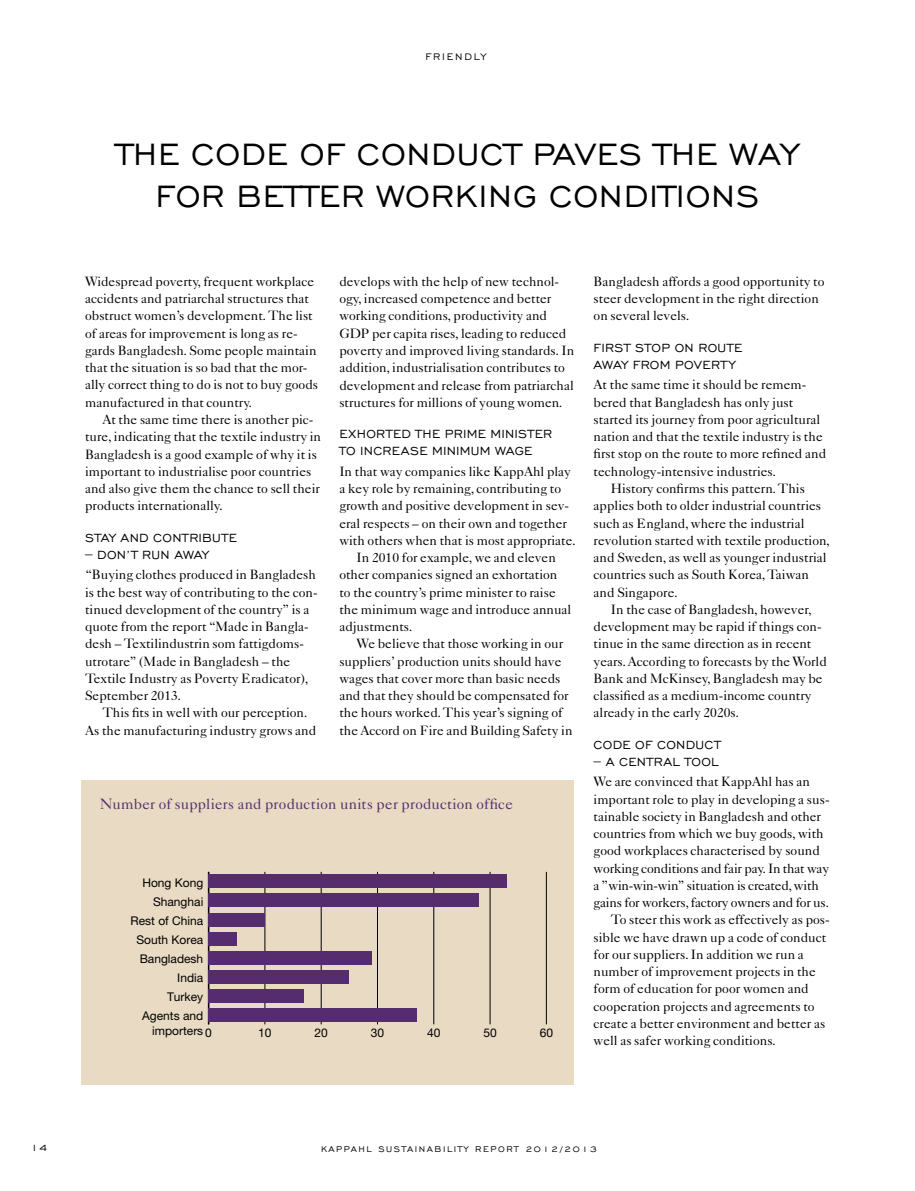
<style>
.page{position:relative;width:915px;height:1191px;background:#fff}
.page>*{position:absolute;margin:0;border:0;box-sizing:border-box;transform-origin:0 0}
.t1{font:39px/42px "Engravers Gothic TL";letter-spacing:.02em;color:#000;text-align:center}
.t2{font:15px/17.2px "Engravers Gothic TL";letter-spacing:.015em;color:#000}
.t3{font:15px "Caslon 540 LT Std";letter-spacing:.015em;color:#552c6d}
.t4{font:13.5px/17.2px "Caslon 540 LT Std";color:#000}
.t5{font:12px/14.4px "Helvetica Neue LT Pro";color:#000;text-align:right}
.t6{font:12px "Engravers Gothic TL";letter-spacing:.15em;color:#000}
.t7{font:10.5px "Engravers Gothic TL";letter-spacing:.15em;color:#000}
</style>
<div class="page">
<div style="left:82px;top:780px;width:491px;height:304px;background:#e8dac3"></div>
<hr style="left:264px;top:872px;width:1px;height:152px;background:#000">
<hr style="left:321px;top:872px;width:1px;height:152px;background:#000">
<hr style="left:377px;top:872px;width:1px;height:152px;background:#000">
<hr style="left:433px;top:872px;width:1px;height:152px;background:#000">
<hr style="left:489px;top:872px;width:1px;height:152px;background:#000">
<hr style="left:546px;top:872px;width:1px;height:152px;background:#000">
<hr style="left:208px;top:872px;width:1px;height:152px;background:#000">
<div style="left:208px;top:874px;width:299px;height:14px;background:#552c6d"></div>
<div style="left:208px;top:893px;width:270px;height:14px;background:#552c6d"></div>
<div style="left:208px;top:912px;width:57px;height:14px;background:#552c6d"></div>
<div style="left:208px;top:931px;width:29px;height:14px;background:#552c6d"></div>
<div style="left:208px;top:950px;width:164px;height:14px;background:#552c6d"></div>
<div style="left:208px;top:969px;width:141px;height:14px;background:#552c6d"></div>
<div style="left:208px;top:989px;width:96px;height:13px;background:#552c6d"></div>
<div style="left:208px;top:1008px;width:209px;height:13px;background:#552c6d"></div>
<p class="t6" style="left:425px;top:50px;width:62px">FR IENDLY</p>
<h1 class="t1" style="left:116px;top:133px;width:684px">THE CODE OF CONDUCT PAVES THE WAY<br>FOR BETTER WORKING CONDITIONS</h1>
<p class="t4" style="left:85px;top:272px;width:234px">Widespread poverty, frequent workplace accidents and patriarchal structures that obstruct women’s development. The list of areas for improvement is long as re&shy;gards Bangladesh. Some people maintain that the situation is so bad that the mor&shy;ally correct thing to do is not to buy goods manufactured in that country.</p>
<p class="t4" style="left:85px;top:410px;width:237px;text-indent:17px">At the same time there is another pic&shy;ture, indicating that the textile industry in Bangladesh is a good example of why it is important to industrialise poor countries and also give them the chance to sell their products internationally.</p>
<p class="t2" style="left:85px;top:529px;width:152px">STAY AND CONTRIBUTE</p>
<p class="t2" style="left:85px;top:546px;width:125px">– DON’T RUN AWAY</p>
<p class="t4" style="left:85px;top:566px;width:234px">“Buying clothes produced in Bangladesh is the best way of contributing to the con&shy;tinued development of the country” is a quote from the report “Made in Bangla&shy;desh – Textilindustrin som fattigdoms&shy;utrotare” (Made in Bangladesh – the Textile Industry as Poverty Eradicator), September 2013.</p>
<p class="t4" style="left:85px;top:704px;width:233px;text-indent:17px">This fits in well with our perception.<br>As the manufacturing industry grows and</p>
<p class="t4" style="left:339px;top:273px;width:236px">develops with the help of new technol&shy;ogy, increased competence and better working conditions, productivity and GDP per capita rises, leading to reduced poverty and improved living standards. In addition, industrialisation contributes to development and release from patriarchal structures for millions of young women.</p>
<p class="t2" style="left:339px;top:425px;width:28px">EXHOR</p>
<p class="t2" style="left:339px;top:425px;width:205px;text-indent:47px">TED THE PRIME MINISTER<br>TO INCREA</p>
<p class="t2" style="left:410px;top:442px;width:122px">SE MINIMUM WAGE</p>
<p class="t4" style="left:339px;top:462px;width:233px">In that way companies like KappAhl play</p>
<p class="t4" style="left:339px;top:479px;width:223px">a key role by remaining, contributing to</p>
<p class="t4" style="left:339px;top:497px;width:231px">growth and positive development in sev-</p>
<p class="t4" style="left:339px;top:514px;width:229px">eral respects – on their own and together</p>
<p class="t4" style="left:339px;top:531px;width:238px">with others when that is most appropriate.</p>
<p class="t4" style="left:356px;top:548px;width:201px">In 2010 for example, we and eleven</p>
<p class="t4" style="left:339px;top:566px;width:219px">other companies signed an exhortation</p>
<p class="t4" style="left:339px;top:583px;width:218px">to the country’s prime minister to raise</p>
<p class="t4" style="left:339px;top:600px;width:233px">the minimum wage and introduce annual</p>
<p class="t4" style="left:339px;top:617px;width:75px">adjustments.</p>
<p class="t4" style="left:356px;top:635px;width:208px">We believe that those working in our</p>
<p class="t4" style="left:339px;top:652px;width:223px">suppliers’ production units should have</p>
<p class="t4" style="left:339px;top:669px;width:222px">wages that cover more than basic needs</p>
<p class="t4" style="left:339px;top:687px;width:231px">and that they should be compensated for</p>
<p class="t4" style="left:339px;top:704px;width:225px">the hours worked. This year’s signing of</p>
<p class="t4" style="left:339px;top:721px;width:234px">the Accord on Fire and Building Safety in</p>
<p class="t3" style="left:100px;top:795px;width:414px">Number of suppliers and production units per production office</p>
<p class="t5" style="left:142px;top:875px;width:62px">Hong Kong</p>
<p class="t5" style="left:153px;top:894px;width:52px">Shanghai</p>
<p class="t5" style="left:130px;top:913px;width:74px">Rest of China</p>
<p class="t5" style="left:136px;top:932px;width:68px">South Korea</p>
<p class="t5" style="left:140px;top:951px;width:65px">Bangladesh</p>
<p class="t5" style="left:177px;top:970px;width:28px">India</p>
<p class="t5" style="left:167px;top:989px;width:38px">Turkey</p>
<p class="t5" style="left:142px;top:1008px;width:63px">Agents and importers</p>
<p class="t5" style="left:205px;top:1025px;width:8px">0</p>
<p class="t5" style="left:258px;top:1025px;width:15px">10</p>
<p class="t5" style="left:314px;top:1025px;width:15px">20</p>
<p class="t5" style="left:370px;top:1025px;width:15px">30</p>
<p class="t5" style="left:427px;top:1025px;width:15px">40</p>
<p class="t5" style="left:483px;top:1025px;width:15px">50</p>
<p class="t5" style="left:539px;top:1025px;width:15px">60</p>
<p class="t4" style="left:593px;top:273px;width:232px">Bangladesh affords a good opportunity to steer development in the right direction on several levels.</p>
<p class="t2" style="left:593px;top:339px;width:149px">FIRST STOP ON RO UTE<br>AWAY FRO M POVERTY</p>
<p class="t4" style="left:593px;top:376px;width:214px">At the same time it should be remem-</p>
<p class="t4" style="left:593px;top:393px;width:201px">bered that Bangladesh has only just</p>
<p class="t4" style="left:593px;top:410px;width:228px">started its journey from poor agricultural</p>
<p class="t4" style="left:593px;top:428px;width:230px">nation and that the textile industry is the</p>
<p class="t4" style="left:593px;top:445px;width:234px">first stop on the route to more refined and</p>
<p class="t4" style="left:593px;top:462px;width:184px">technology-intensive industries.</p>
<p class="t4" style="left:610px;top:479px;width:195px">History confirms this pattern. This</p>
<p class="t4" style="left:593px;top:497px;width:229px">applies both to older industrial countries</p>
<p class="t4" style="left:593px;top:514px;width:212px">such as England, where the industrial</p>
<p class="t4" style="left:593px;top:531px;width:238px">revolution started with textile production,</p>
<p class="t4" style="left:593px;top:549px;width:234px">and Sweden, as well as younger industrial</p>
<p class="t4" style="left:593px;top:566px;width:217px">countries such as South Korea, Taiwan</p>
<p class="t4" style="left:593px;top:583px;width:86px">and Singapore.</p>
<p class="t4" style="left:610px;top:600px;width:202px">In the case of Bangladesh, however,</p>
<p class="t4" style="left:593px;top:618px;width:229px">development may be rapid if things con-</p>
<p class="t4" style="left:593px;top:635px;width:219px">tinue in the same direction as in recent</p>
<p class="t4" style="left:593px;top:652px;width:235px">years. According to forecasts by the World</p>
<p class="t4" style="left:593px;top:669px;width:230px">Bank and McKinsey, Bangladesh may be</p>
<p class="t4" style="left:593px;top:687px;width:219px">classified as a medium-income country</p>
<p class="t4" style="left:593px;top:704px;width:147px">already in the early 2020s.</p>
<p class="t2" style="left:593px;top:736px;width:128px">CODE OF CONDUCT</p>
<p class="t2" style="left:593px;top:753px;width:70px">– A CENTRAL</p>
<p class="t2" style="left:684px;top:753px;width:17px">TOOL</p>
<p class="t4" style="left:593px;top:773px;width:218px">We are convinced that KappAhl has an</p>
<p class="t4" style="left:593px;top:790px;width:237px">important role to play in developing a sus-</p>
<p class="t4" style="left:593px;top:807px;width:229px">tainable society in Bangladesh and other</p>
<p class="t4" style="left:593px;top:824px;width:231px">countries from which we buy goods, with</p>
<p class="t4" style="left:593px;top:842px;width:228px">good workplaces characterised by sound</p>
<p class="t4" style="left:593px;top:859px;width:237px">working conditions and fair pay. In that way</p>
<p class="t4" style="left:593px;top:876px;width:227px">a ”win-win-win” situation is created, with</p>
<p class="t4" style="left:593px;top:893px;width:237px">gains for workers, factory owners and for us.</p>
<p class="t4" style="left:610px;top:911px;width:220px">To steer this work as effectively as pos-</p>
<p class="t4" style="left:593px;top:928px;width:234px">sible we have drawn up a code of conduct</p>
<p class="t4" style="left:593px;top:945px;width:212px">for our suppliers. In addition we run a</p>
<p class="t4" style="left:593px;top:963px;width:224px">number of improvement projects in the</p>
<p class="t4" style="left:593px;top:980px;width:216px">form of education for poor women and</p>
<p class="t4" style="left:593px;top:997px;width:222px">cooperation projects and agreements to</p>
<p class="t4" style="left:593px;top:1014px;width:233px">create a better environment and better as</p>
<p class="t4" style="left:593px;top:1032px;width:184px">well as safer working conditions.</p>
<p class="t6" style="left:31px;top:1141px;width:18px">14</p>
<p class="t7" style="left:321px;top:1143px;width:277px">KappAhl SUSTAINABILITY report 2012/2013</p>
</div>
